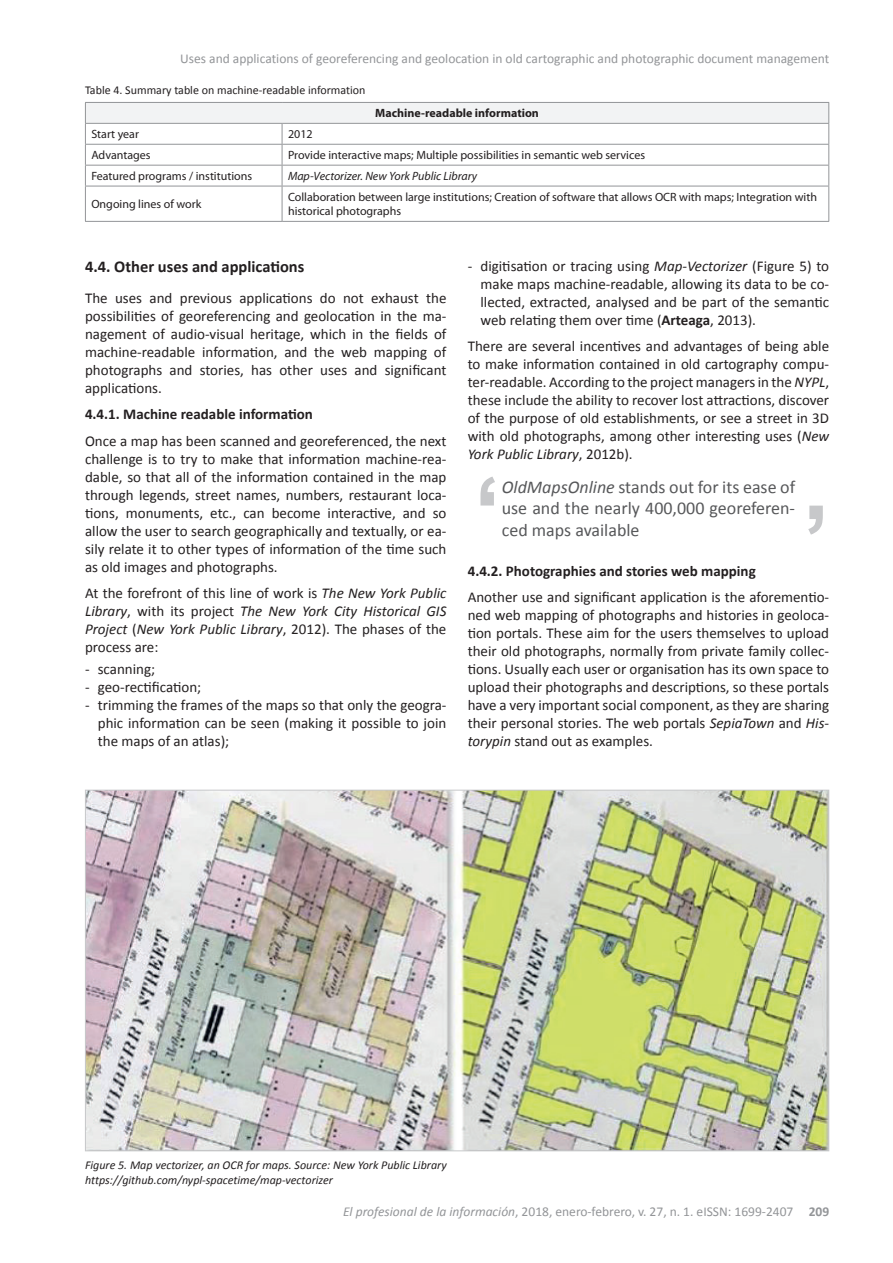
<style>
.page{position:relative;width:893px;height:1263px;background:#fff}
.page>*{position:absolute;margin:0;border:0;box-sizing:border-box;transform-origin:0 0}
.t1{font:18px/21.6px "Calibri";color:#57585a;text-align:justify}
.t2{font:700 16.5px "Calibri";color:#231f20}
.t3{font:15px/18px "Calibri";color:#231f20;text-align:justify}
.t4{font:700 15px "Calibri";color:#231f20}
.t5{font:13.5px "Calibri";color:#939598}
.t6{font:12px/14.4px "Myriad Pro";color:#231f20}
.t7{font:italic 12px/14.4px "Calibri";color:#231f20}
.t8{font:12px "Calibri";color:#231f20}
.t9{font:italic 12px "Myriad Pro";color:#231f20}
.t10{font:700 12px "Myriad Pro";color:#231f20}
.s1{font-style:italic}
.s2{font-weight:700}
</style>
<div class="page">
<div style="left:85px;top:102px;width:744px;height:21px;background:#f2f3f4"></div>
<hr style="left:85px;top:102px;width:197px;height:1px;background:#939598">
<hr style="left:282px;top:102px;width:547px;height:1px;background:#939598">
<hr style="left:85px;top:123px;width:197px;height:1px;background:#939598">
<hr style="left:282px;top:123px;width:547px;height:1px;background:#939598">
<hr style="left:85px;top:144px;width:197px;height:1px;background:#939598">
<hr style="left:282px;top:144px;width:547px;height:1px;background:#939598">
<hr style="left:85px;top:165px;width:197px;height:1px;background:#939598">
<svg style="left:85px;top:103px;width:1px;height:83px"></svg>
<hr style="left:282px;top:165px;width:547px;height:1px;background:#939598">
<svg style="left:282px;top:124px;width:1px;height:62px"></svg>
<svg style="left:828px;top:103px;width:1px;height:83px"></svg>
<hr style="left:85px;top:186px;width:197px;height:1px;background:#939598">
<hr style="left:85px;top:186px;width:1px;height:35px;background:#939598">
<hr style="left:282px;top:186px;width:547px;height:1px;background:#939598">
<hr style="left:282px;top:186px;width:1px;height:35px;background:#939598">
<hr style="left:828px;top:186px;width:1px;height:35px;background:#939598">
<hr style="left:85px;top:221px;width:197px;height:1px;background:#939598">
<hr style="left:282px;top:221px;width:547px;height:1px;background:#939598">
<img style="left:87px;top:792px;width:740px;height:357px">
<svg style="left:808px;top:506px;width:15px;height:29px"></svg>
<svg style="left:480px;top:477px;width:15px;height:28px"></svg>
<p class="t5" style="left:180px;top:50px;width:650px">Uses and applications of georeferencing and geolocation in old cartographic and photographic document management</p>
<p class="t8" style="left:85px;top:82px;width:282px">Table 4. Summary table on machine-readable information</p>
<p class="t10" style="left:375px;top:106px;width:165px">Machine-readable information</p>
<p class="t6" style="left:91px;top:127px;width:49px">Start year</p>
<p class="t6" style="left:288px;top:127px;width:26px">2012</p>
<p class="t6" style="left:91px;top:148px;width:61px">Advantages</p>
<p class="t6" style="left:288px;top:148px;width:359px">Provide interactive maps; Multiple possibilities in semantic web services</p>
<p class="t6" style="left:91px;top:169px;width:162px">Featured programs / institutions</p>
<p class="t9" style="left:288px;top:169px;width:191px">Map-Vectorizer. New York Public Library</p>
<p class="t6" style="left:91px;top:197px;width:112px">Ongoing lines of work</p>
<p class="t6" style="left:288px;top:190px;width:531px">Collaboration between large institutions; Creation of software that allows OCR with maps; Integration with historical photographs</p>
<p class="t2" style="left:85px;top:256px;width:221px">4.4. Other uses and applications</p>
<p class="t3" style="left:85px;top:289px;width:363px">The uses and previous applications do not exhaust the possibilities of georeferencing and geolocation in the ma&shy;nagement of audio-visual heritage, which in the fields of machine-readable information, and the web mapping of photographs and stories, has other uses and significant applications.</p>
<p class="t4" style="left:85px;top:404px;width:229px">4.4.1. Machine readable information</p>
<p class="t3" style="left:85px;top:432px;width:363px">Once a map has been scanned and georeferenced, the next challenge is to try to make that information machine-rea&shy;dable, so that all of the information contained in the map through legends, street names, numbers, restaurant loca&shy;tions, monuments, etc., can become interactive, and so allow the user to search geographically and textually, or ea&shy;sily relate it to other types of information of the time such as old images and photographs.</p>
<p class="t3" style="left:85px;top:584px;width:363px">At the forefront of this line of work is <span class="s1">The New York Public Library</span>, with its project <span class="s1">The New York City Historical GIS Project</span> (<span class="s1">New York Public Library</span>, 2012). The phases of the process are:</p>
<p class="t3" style="left:85px;top:660px;width:72px">- scanning;</p>
<p class="t3" style="left:85px;top:678px;width:118px">- geo-rectification;</p>
<p class="t3" style="left:98px;top:696px;width:350px;text-indent:-13px">- trimming the frames of the maps so that only the geogra&shy;phic information can be seen (making it possible to join the maps of an atlas);</p>
<p class="t3" style="left:480px;top:257px;width:350px;text-indent:-13px">- digitisation or tracing using <span class="s1">Map-Vectorizer</span> (Figure 5) to make maps machine-readable, allowing its data to be co&shy;llected, extracted, analysed and be part of the semantic web relating them over time (<span class="s2">Arteaga</span>, 2013).</p>
<p class="t3" style="left:468px;top:337px;width:363px">There are several incentives and advantages of being able to make information contained in old cartography compu&shy;ter-readable. According to the project managers in the <span class="s1">NYPL</span>, these include the ability to recover lost attractions, discover of the purpose of old establishments, or see a street in 3D with old photographs, among other interesting uses (<span class="s1">New York Public Library</span>, 2012b).</p>
<p class="t1" style="left:502px;top:476px;width:295px"><span class="s1">OldMapsOnline</span> stands out for its ease of use and the nearly 400,000 georeferen&shy;ced maps available</p>
<p class="t4" style="left:468px;top:561px;width:290px">4.4.2. Photographies and stories web mapping</p>
<p class="t3" style="left:468px;top:588px;width:363px">Another use and significant application is the aforementio&shy;ned web mapping of photographs and histories in geoloca&shy;tion portals. These aim for the users themselves to upload their old photographs, normally from private family collec&shy;tions. Usually each user or organisation has its own space to upload their photographs and descriptions, so these portals have a very important social component, as they are sharing their personal stories. The web portals <span class="s1">SepiaTown</span> and <span class="s1">His&shy;torypin</span> stand out as examples.</p>
<p class="t7" style="left:85px;top:1158px;width:363px">Figure 5. Map vectorizer, an OCR for maps. Source: New York Public Library https://github.com/nypl-spacetime/map-vectorizer</p>
<p class="t5" style="left:343px;top:1203px;width:488px"><span class="s1">El profesional de la información</span>, 2018, enero-febrero, v. 27, n. 1. eISSN: 1699-2407 <span class="s2">209</span></p>
</div>
